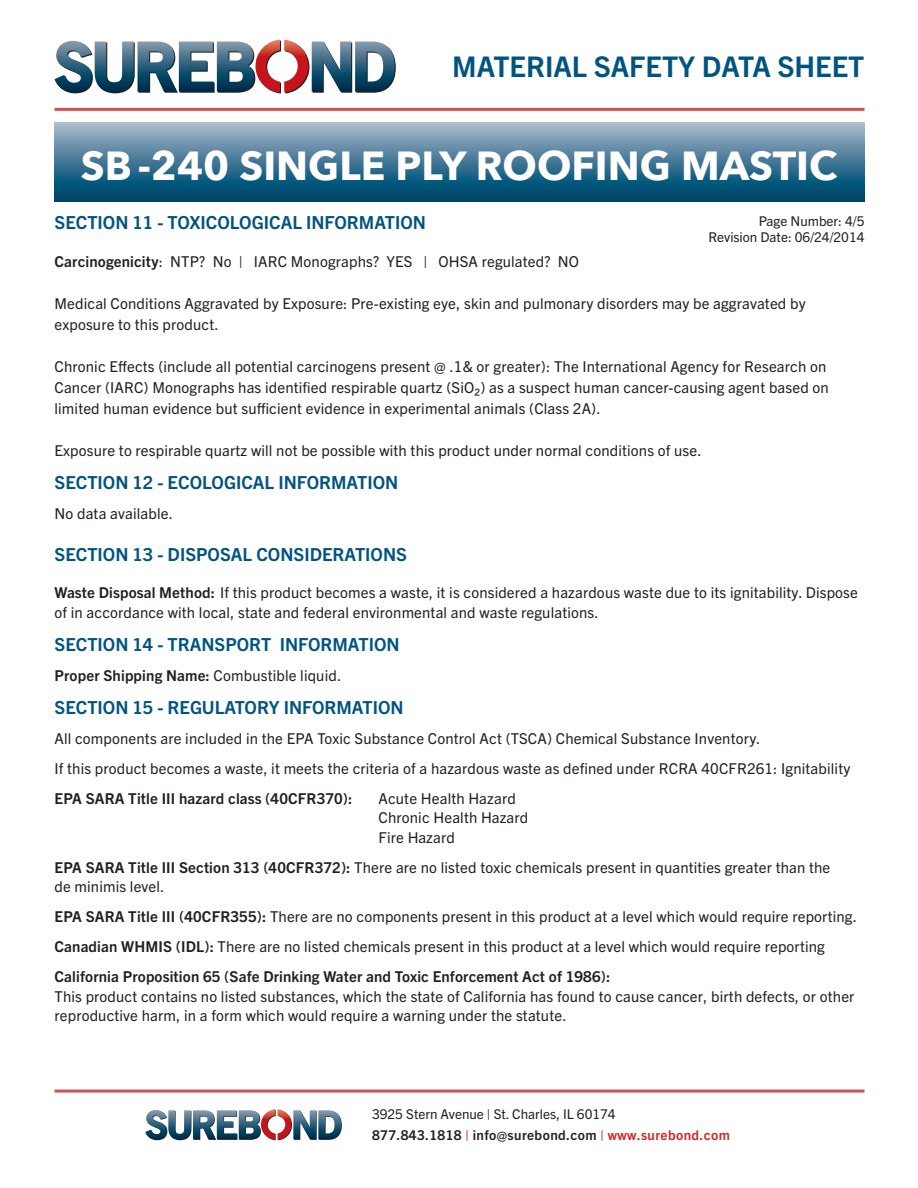
<style>
.page{position:relative;width:918px;height:1188px;background:#fff}
.page>*{position:absolute;margin:0;border:0;box-sizing:border-box;transform-origin:0 0}
.t1{font:700 40.5px "Avenir Next";color:#fff}
.t2{font:700 28.5px "Trade Gothic Next LT Pro";color:#005480}
.t3{font:700 18px "Trade Gothic Next LT Pro";color:#005480}
.t4{font:15px/19.5px "Trade Gothic Next LT Pro";letter-spacing:.01em;color:#231f20}
.t5{font:700 15px "Trade Gothic Next LT Pro";letter-spacing:.01em;color:#231f20}
.t6{font:13.5px/21px "Trade Gothic Next LT Pro";color:#231f20}
.s1{font-weight:700}
.s2{font-weight:400}
.s3{font-weight:700;color:#d1232a}
</style>
<div class="page">
<svg style="left:55px;top:40px;width:341px;height:53px"></svg>
<svg style="left:55px;top:122px;width:810px;height:80px;background:#457a97"></svg>
<hr style="left:55px;top:108px;width:810px;height:3px;background:#d34f53">
<hr style="left:55px;top:1090px;width:810px;height:3px;background:#d34f53">
<svg style="left:145px;top:1109px;width:197px;height:31px"></svg>
<h2 class="t2" style="left:452px;top:47px;width:414px">MATERIAL SAFETY DATA SHEET</h2>
<h1 class="t1" style="left:81px;top:130px;width:758px">SB -240 SINGLE PLY ROOFING MASTIC</h1>
<p class="t3" style="left:55px;top:210px;width:373px">SECTION 11 - TOXICOLOGICAL INFORMATION</p>
<p class="t4" style="left:55px;top:250px;width:526px"><span class="s1">Carcinogenicity</span>: NTP? No | IARC Monographs? YES | OHSA regulated? NO</p>
<p class="t4" style="left:55px;top:292px;width:753px;line-height:21px">Medical Conditions Aggravated by Exposure: Pre-existing eye, skin and pulmonary disorders may be aggravated by exposure to this product.</p>
<p class="t4" style="left:55px;top:355px;width:776px;line-height:21px">Chronic Effects (include all potential carcinogens present @ .1&amp; or greater): The International Agency for Research on<br>Cancer (IARC) Monographs has identified respirable quartz (SiO₂) as a suspect human cancer-causing agent based on limited human evidence but sufficient evidence in experimental animals (Class 2A).</p>
<p class="t4" style="left:55px;top:439px;width:649px">Exposure to respirable quartz will not be possible with this product under normal conditions of use.</p>
<p class="t3" style="left:55px;top:470px;width:345px">SECTION 12 - ECOLOGICAL INFORMATION</p>
<p class="t4" style="left:55px;top:502px;width:120px">No data available.</p>
<p class="t3" style="left:55px;top:542px;width:354px">SECTION 13 - DISPOSAL CONSIDERATIONS</p>
<p class="t4" style="left:55px;top:582px;width:805px"><span class="s1">Waste Disposal Method:</span> If this product becomes a waste, it is considered a hazardous waste due to its ignitability. Dispose of in accordance with local, state and federal environmental and waste regulations.</p>
<p class="t3" style="left:55px;top:632px;width:347px">SECTION 14 - TRANSPORT INFORMATION</p>
<p class="t5" style="left:55px;top:665px;width:288px">Proper Shipping Name: <span class="s2">Combustible liquid.</span></p>
<p class="t3" style="left:55px;top:695px;width:351px">SECTION 15 - REGULATORY INFORMATION</p>
<p class="t4" style="left:55px;top:722px;width:797px;line-height:30px">All components are included in the EPA Toxic Substance Control Act (TSCA) Chemical Substance Inventory.<br>If this product becomes a waste, it meets the criteria of a hazardous waste as defined under RCRA 40CFR261: Ignitability</p>
<p class="t5" style="left:55px;top:788px;width:299px">EPA SARA Title III hazard class (40CFR370):</p>
<p class="t4" style="left:379px;top:787px;width:151px">Acute Health Hazard<br>Chronic Health Hazard<br>Fire Hazard</p>
<p class="t4" style="left:55px;top:856px;width:777px"><span class="s1">EPA SARA Title III Section 313 (40CFR372):</span> There are no listed toxic chemicals present in quantities greater than the de minimis level.</p>
<p class="t4" style="left:55px;top:901px;width:804px;line-height:30px"><span class="s1">EPA SARA Title III (40CFR355):</span> There are no components present in this product at a level which would require reporting.<br><span class="s1">Canadian WHMIS (IDL):</span> There are no listed chemicals present in this product at a level which would require reporting<br><span class="s1">California Proposition 65 (Safe Drinking Water and Toxic Enforcement Act of 1986):</span></p>
<p class="t4" style="left:55px;top:985px;width:801px">This product contains no listed substances, which the state of California has found to cause cancer, birth defects, or other reproductive harm, in a form which would require a warning under the statute.</p>
<p class="t6" style="left:708px;top:212px;width:158px;line-height:16.2px;text-align:right">Page Number: 4/5<br>Revision Date: 06/24/2014</p>
<p class="t6" style="left:372px;top:1102px;width:359px">3925 Stern Avenue | St. Charles, IL 60174<br><span class="s1">877.843.1818</span> <span class="s3">|</span> <span class="s1">info@surebond.com</span> <span class="s3">| www.surebond.com</span></p>
</div>
